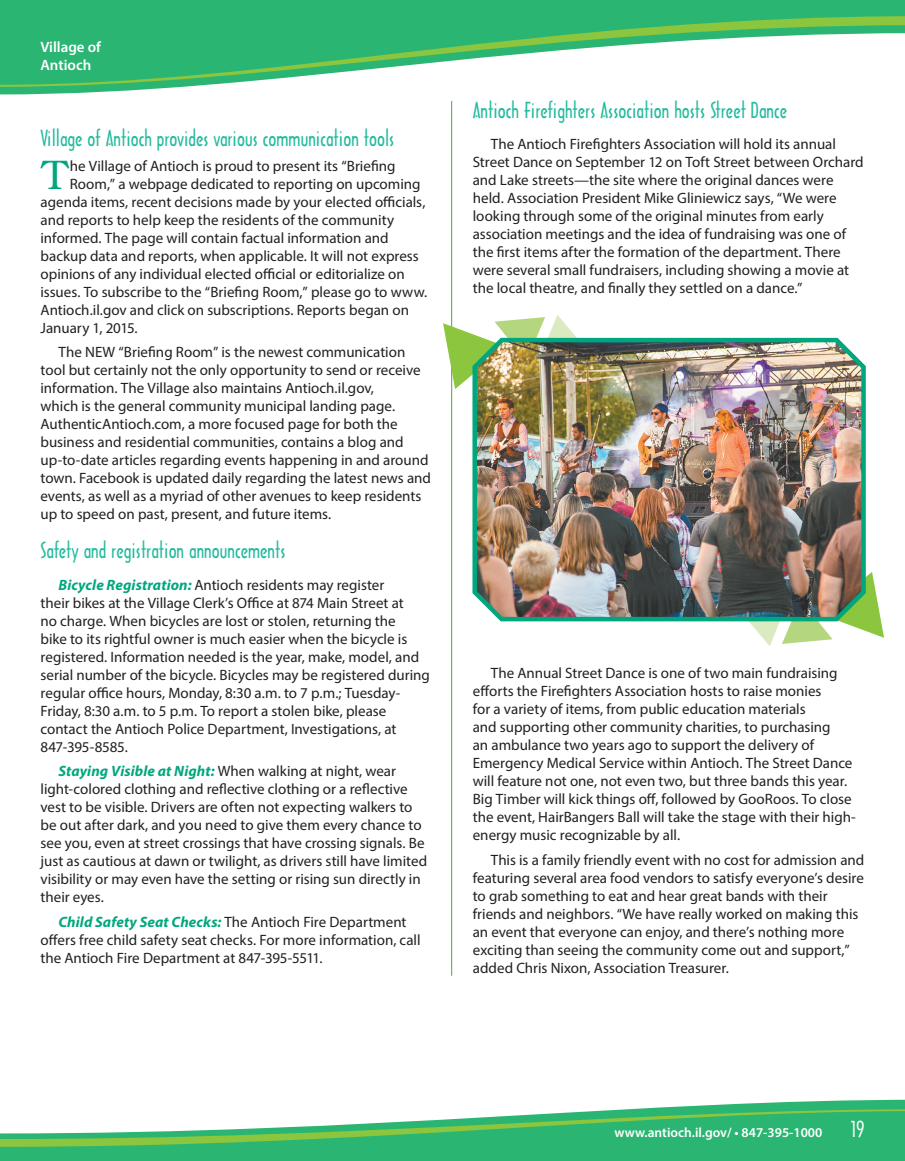
<style>
.page{position:relative;width:905px;height:1161px;background:#fff}
.page>*{position:absolute;margin:0;border:0;box-sizing:border-box;transform-origin:0 0}
.Village_of_Antioch_F{font:300 41.4px "Bookman";color:#00a77e}
.Village_of_Antioch_S{font:21px "Architecture";color:#24bb9e}
.t1{font:21px "Architecture";color:#fff}
.Middle_Paragraphs{font:15px/18px "Myriad Pro";color:#231f20}
.Village_of_Antioch_F-2{font:15px "Myriad Pro";color:#231f20}
.t2{font:600 15px "Myriad Pro";color:#fff}
.t3{font:600 13.5px "Myriad Pro";color:#fff}
.s1{font-weight:700;font-style:italic;color:#00a77e}
</style>
<div class="page">
<svg style="left:0;top:0;width:904px;height:94px;fill:#2bb572"></svg>
<svg style="left:0;top:16px;width:904px;height:71px;fill:#2bb572"></svg>
<svg style="left:0;top:1100px;width:904px;height:61px;fill:#2bb572"></svg>
<svg style="left:0;top:1109px;width:904px;height:38px"></svg>
<hr style="left:451px;top:101px;width:1px;height:875px;background:#40ae49">
<svg style="left:443px;top:315px;width:131px;height:74px"></svg>
<svg style="left:751px;top:572px;width:133px;height:74px"></svg>
<img style="left:470px;top:334px;width:398px;height:290px">
<p class="t2" style="left:40px;top:37px;width:62px">Village of</p>
<p class="t2" style="left:40px;top:55px;width:52px">Antioch</p>
<p class="Village_of_Antioch_S" style="left:40px;top:125px;width:355px">Village of Antioch provides various communication tools</p>
<p class="Village_of_Antioch_F" style="left:42px;top:151px;width:27px">T</p>
<p class="Village_of_Antioch_F-2" style="left:70px;top:156px;width:327px">he Village of Antioch is proud to present its “Briefing</p>
<p class="Village_of_Antioch_F-2" style="left:70px;top:174px;width:352px">Room,” a webpage dedicated to reporting on upcoming</p>
<p class="Village_of_Antioch_F-2" style="left:40px;top:192px;width:386px">agenda items, recent decisions made by your elected officials,</p>
<p class="Village_of_Antioch_F-2" style="left:40px;top:210px;width:355px">and reports to help keep the residents of the community</p>
<p class="Village_of_Antioch_F-2" style="left:40px;top:228px;width:350px">informed. The page will contain factual information and</p>
<p class="Village_of_Antioch_F-2" style="left:40px;top:246px;width:380px">backup data and reports, when applicable. It will not express</p>
<p class="Village_of_Antioch_F-2" style="left:40px;top:264px;width:366px">opinions of any individual elected official or editorialize on</p>
<p class="Village_of_Antioch_F-2" style="left:40px;top:282px;width:388px">issues. To subscribe to the “Briefing Room,” please go to www.</p>
<p class="Village_of_Antioch_F-2" style="left:40px;top:300px;width:370px">Antioch.il.gov and click on subscriptions. Reports began on</p>
<p class="Village_of_Antioch_F-2" style="left:40px;top:318px;width:99px">January 1, 2015.</p>
<p class="Middle_Paragraphs" style="left:40px;top:343px;width:392px;text-indent:18px">The NEW “Briefing Room” is the newest communication tool but certainly not the only opportunity to send or receive information. The Village also maintains Antioch.il.gov,<br>which is the general community municipal landing page.<br>AuthenticAntioch.com, a more focused page for both the business and residential communities, contains a blog and up-to-date articles regarding events happening in and around town. Facebook is updated daily regarding the latest news and events, as well as a myriad of other avenues to keep residents up to speed on past, present, and future items.</p>
<p class="Village_of_Antioch_S" style="left:40px;top:537px;width:246px">Safety and registration announcements</p>
<p class="Middle_Paragraphs" style="left:40px;top:575px;width:391px;text-indent:18px"><span class="s1">Bicycle Registration:</span> Antioch residents may register<br>their bikes at the Village Clerk’s Office at 874 Main Street at<br>no charge. When bicycles are lost or stolen, returning the<br>bike to its rightful owner is much easier when the bicycle is registered. Information needed is the year, make, model, and serial number of the bicycle. Bicycles may be registered during regular office hours, Monday, 8:30 a.m. to 7 p.m.; Tuesday-Friday, 8:30 a.m. to 5 p.m. To report a stolen bike, please contact the Antioch Police Department, Investigations, at 847-395-8585.</p>
<p class="Middle_Paragraphs" style="left:40px;top:762px;width:388px;text-indent:18px"><span class="s1">Staying Visible at Night:</span> When walking at night, wear light-colored clothing and reflective clothing or a reflective vest to be visible. Drivers are often not expecting walkers to be out after dark, and you need to give them every chance to see you, even at street crossings that have crossing signals. Be just as cautious at dawn or twilight, as drivers still have limited visibility or may even have the setting or rising sun directly in their eyes.</p>
<p class="Middle_Paragraphs" style="left:40px;top:913px;width:381px;text-indent:18px"><span class="s1">Child Safety Seat Checks:</span> The Antioch Fire Department offers free child safety seat checks. For more information, call the Antioch Fire Department at 847-395-5511.</p>
<p class="Village_of_Antioch_S" style="left:472px;top:97px;width:316px">Antioch Firefighters Association hosts Street Dance</p>
<p class="Middle_Paragraphs" style="left:472px;top:135px;width:392px;text-indent:18px">The Antioch Firefighters Association will hold its annual Street Dance on September 12 on Toft Street between Orchard and Lake streets—the site where the original dances were held. Association President Mike Gliniewicz says, “We were looking through some of the original minutes from early association meetings and the idea of fundraising was one of the first items after the formation of the department. There were several small fundraisers, including showing a movie at the local theatre, and finally they settled on a dance.”</p>
<p class="Middle_Paragraphs" style="left:472px;top:664px;width:384px;text-indent:18px">The Annual Street Dance is one of two main fundraising efforts the Firefighters Association hosts to raise monies<br>for a variety of items, from public education materials<br>and supporting other community charities, to purchasing<br>an ambulance two years ago to support the delivery of Emergency Medical Service within Antioch. The Street Dance will feature not one, not even two, but three bands this year.<br>Big Timber will kick things off, followed by GooRoos. To close the event, HairBangers Ball will take the stage with their high&shy;energy music recognizable by all.</p>
<p class="Middle_Paragraphs" style="left:472px;top:851px;width:393px;text-indent:18px">This is a family friendly event with no cost for admission and featuring several area food vendors to satisfy everyone’s desire to grab something to eat and hear great bands with their friends and neighbors. “We have really worked on making this an event that everyone can enjoy, and there’s nothing more exciting than seeing the community come out and support,” added Chris Nixon, Association Treasurer.</p>
<p class="t3" style="left:614px;top:1124px;width:209px">www.antioch.il.gov/ • 847-395-1000</p>
<p class="t1" style="left:850px;top:1116px;width:16px">19</p>
</div>
